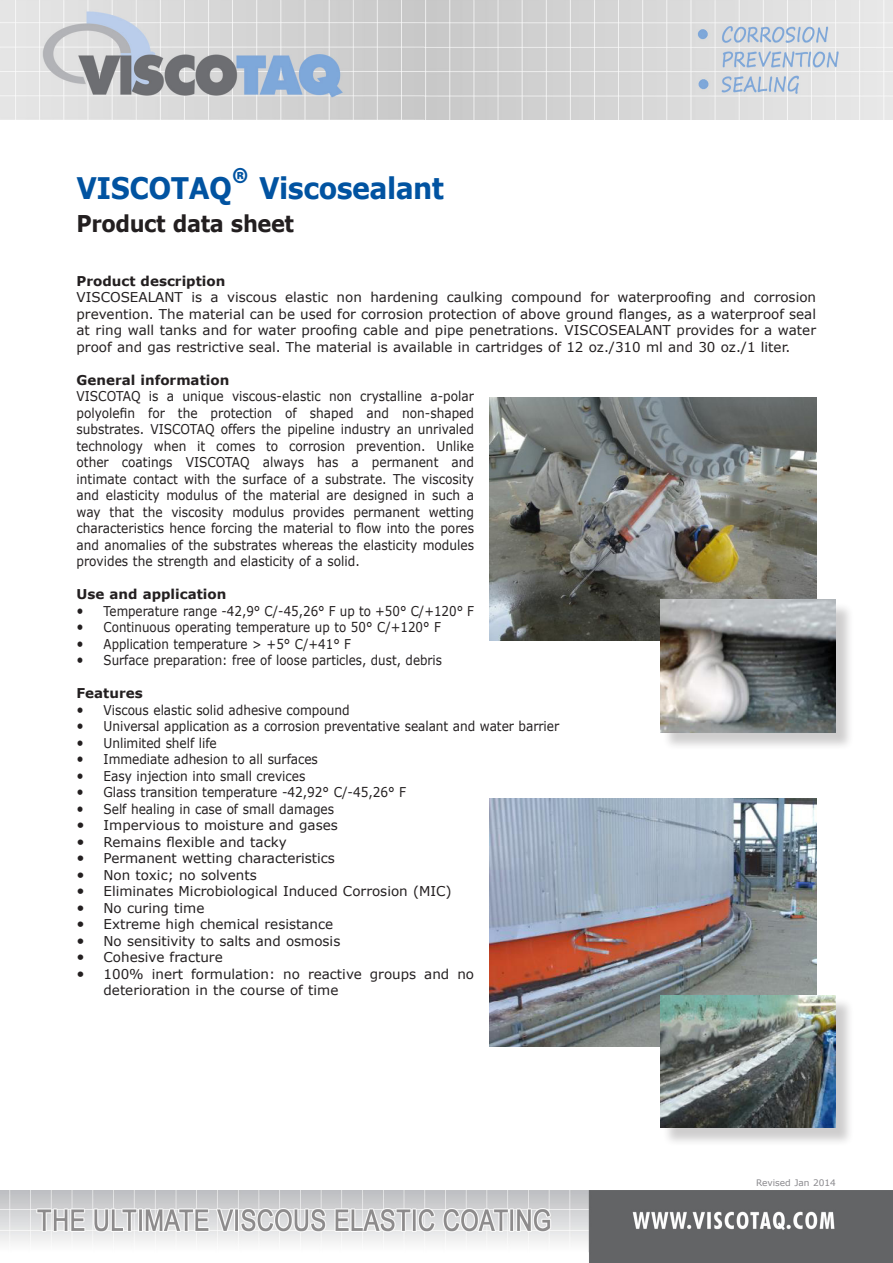
<style>
.page{position:relative;width:893px;height:1263px;background:#fff}
.page>*{position:absolute;margin:0;border:0;box-sizing:border-box;transform-origin:0 0}
.Paragraph_Style_1__K{font:700 29.7px "Verdana";letter-spacing:-.02em;color:#0153a1;scale:.91 1}
.Paragraph_Style_1__K-2{font:700 23.1px "Verdana";letter-spacing:-.02em;color:#231f20;scale:.91 1}
.Paragraph_Style_1__K-3{font:13.5px/16.5px "Verdana";color:#231f20;text-align:justify;scale:.9 1}
.Paragraph_Style_1__K-4{font:13.5px/16.5px "Verdana";color:#231f20;text-align:justify}
.Paragraph_Style_1__K-5{font:13.5px "Verdana";color:#231f20;scale:.88 1}
.Paragraph_Style_1__K-6{font:700 13.5px "Verdana";color:#231f20}
.t1{font:9px "Verdana";color:#8a898d}
.s1{font-family:"Koz Go Pro";font-weight:800;font-size:39.6px}
.s2{font-size:15px}
</style>
<div class="page">
<img style="left:0;top:0;width:893px;height:120px">
<img style="left:0;top:1190px;width:893px;height:73px">
<img style="left:489px;top:398px;width:327px;height:243px">
<div style="left:662px;top:602px;width:192px;height:149px;background:#231f20;opacity:.22"></div>
<img style="left:660px;top:600px;width:176px;height:132px">
<img style="left:490px;top:799px;width:326px;height:247px">
<div style="left:662px;top:997px;width:192px;height:149px;background:#231f20;opacity:.22"></div>
<img style="left:660px;top:995px;width:176px;height:133px">
<p class="Paragraph_Style_1__K" style="left:77px;top:167px;width:406px">VISCOTAQ<span class="s1">®</span> Viscosealant</p>
<p class="Paragraph_Style_1__K-2" style="left:77px;top:207px;width:241px">Product data sheet</p>
<p class="Paragraph_Style_1__K-6" style="left:77px;top:271px;width:150px">Product description</p>
<p class="Paragraph_Style_1__K-4" style="left:77px;top:289px;width:741px">VISCOSEALANT is a viscous elastic non hardening caulking compound for waterproofing and corrosion prevention. The material can be used for corrosion protection of above ground flanges, as a waterproof seal at ring wall tanks and for water proofing cable and pipe penetrations. VISCOSEALANT provides for a water proof and gas restrictive seal. The material is available in cartridges of 12 oz./310 ml and 30 oz./1 liter.</p>
<p class="Paragraph_Style_1__K-6" style="left:77px;top:370px;width:154px">General information</p>
<p class="Paragraph_Style_1__K-3" style="left:77px;top:388px;width:443px">VISCOTAQ is a unique viscous-elastic non crystalline a-polar polyolefin for the protection of shaped and non-shaped substrates. VISCOTAQ offers the pipeline industry an unrivaled technology when it comes to corrosion prevention. Unlike other coatings VISCOTAQ always has a permanent and intimate contact with the surface of a substrate. The viscosity and elasticity modulus of the material are designed in such a way that the viscosity modulus provides permanent wetting characteristics hence forcing the material to flow into the pores and anomalies of the substrates whereas the elasticity modules provides the strength and elasticity of a solid.</p>
<p class="Paragraph_Style_1__K-6" style="left:77px;top:585px;width:151px">Use and application</p>
<p class="Paragraph_Style_1__K-5" style="left:77px;top:601px;width:453px"><span class="s2">•</span> Temperature range -42,9° C/-45,26° F up to +50° C/+120° F</p>
<p class="Paragraph_Style_1__K-5" style="left:77px;top:618px;width:416px"><span class="s2">•</span> Continuous operating temperature up to 50° C/+120° F</p>
<p class="Paragraph_Style_1__K-5" style="left:77px;top:634px;width:314px"><span class="s2">•</span> Application temperature &gt; +5° C/+41° F</p>
<p class="Paragraph_Style_1__K-5" style="left:77px;top:651px;width:417px"><span class="s2">•</span> Surface preparation: free of loose particles, dust, debris</p>
<p class="Paragraph_Style_1__K-6" style="left:77px;top:684px;width:68px">Features</p>
<p class="Paragraph_Style_1__K-3" style="left:77px;top:701px;width:305px"><span class="s2">•</span> Viscous elastic solid adhesive compound</p>
<p class="Paragraph_Style_1__K-3" style="left:77px;top:718px;width:538px"><span class="s2">•</span> Universal application as a corrosion preventative sealant and water barrier</p>
<p class="Paragraph_Style_1__K-3" style="left:77px;top:734px;width:157px"><span class="s2">•</span> Unlimited shelf life</p>
<p class="Paragraph_Style_1__K-3" style="left:77px;top:751px;width:270px"><span class="s2">•</span> Immediate adhesion to all surfaces</p>
<p class="Paragraph_Style_1__K-3" style="left:77px;top:767px;width:256px"><span class="s2">•</span> Easy injection into small crevices</p>
<p class="Paragraph_Style_1__K-3" style="left:77px;top:784px;width:368px"><span class="s2">•</span> Glass transition temperature -42,92° C/-45,26° F</p>
<p class="Paragraph_Style_1__K-3" style="left:77px;top:800px;width:288px"><span class="s2">•</span> Self healing in case of small damages</p>
<p class="Paragraph_Style_1__K-4" style="left:77px;top:817px;width:263px"><span class="s2">•</span> Impervious to moisture and gases</p>
<p class="Paragraph_Style_1__K-4" style="left:77px;top:833px;width:212px"><span class="s2">•</span> Remains flexible and tacky</p>
<p class="Paragraph_Style_1__K-4" style="left:77px;top:850px;width:260px"><span class="s2">•</span> Permanent wetting characteristics</p>
<p class="Paragraph_Style_1__K-4" style="left:77px;top:866px;width:182px"><span class="s2">•</span> Non toxic; no solvents</p>
<p class="Paragraph_Style_1__K-4" style="left:77px;top:883px;width:377px"><span class="s2">•</span> Eliminates Microbiological Induced Corrosion (MIC)</p>
<p class="Paragraph_Style_1__K-4" style="left:77px;top:899px;width:129px"><span class="s2">•</span> No curing time</p>
<p class="Paragraph_Style_1__K-4" style="left:77px;top:916px;width:258px"><span class="s2">•</span> Extreme high chemical resistance</p>
<p class="Paragraph_Style_1__K-4" style="left:77px;top:932px;width:265px"><span class="s2">•</span> No sensitivity to salts and osmosis</p>
<p class="Paragraph_Style_1__K-4" style="left:77px;top:949px;width:148px"><span class="s2">•</span> Cohesive fracture</p>
<p class="Paragraph_Style_1__K-4" style="left:104px;top:965px;width:372px;text-indent:-27px"><span class="s2">•</span> 100% inert formulation: no reactive groups and no deterioration in the course of time</p>
<p class="t1" style="left:756px;top:1176px;width:81px">Revised Jan 2014</p>
</div>
